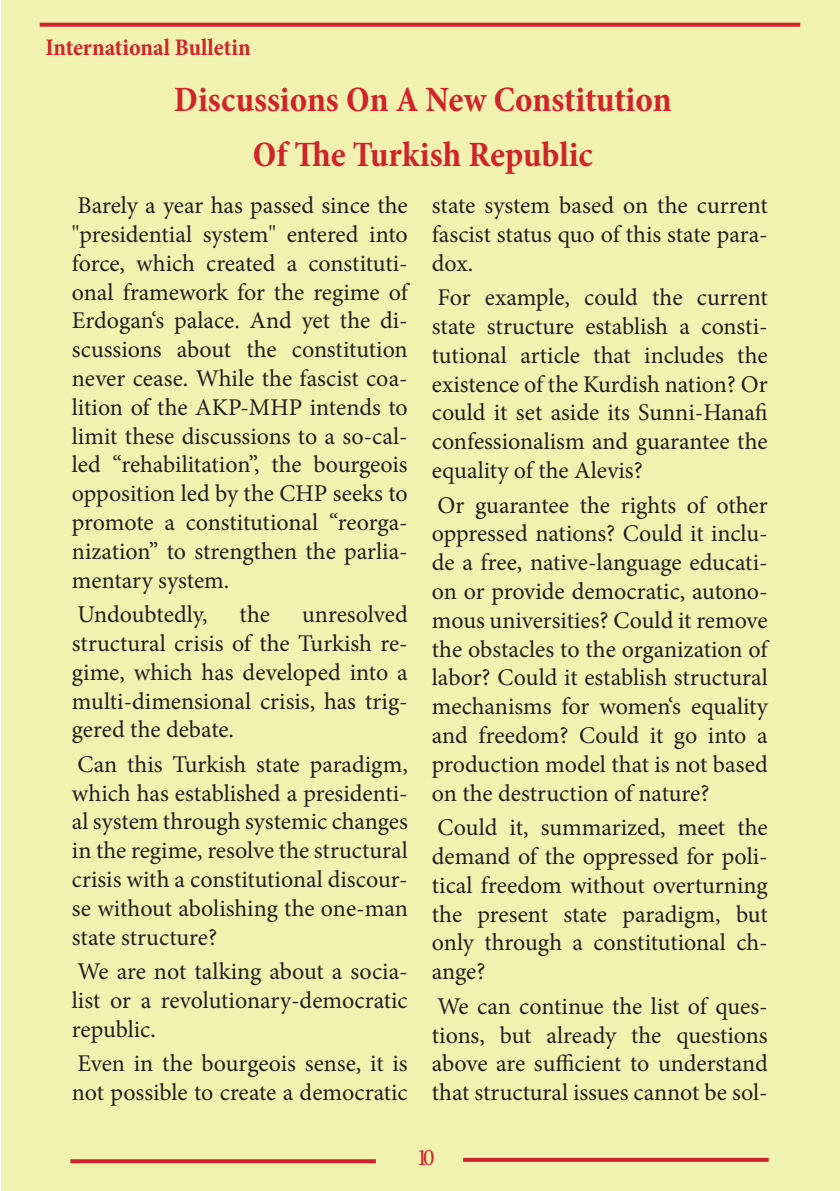
<style>
.page{position:relative;width:840px;height:1191px;background:#fff}
.page>*{position:absolute;margin:0;border:0;box-sizing:border-box;transform-origin:0 0}
.t1{font:700 condensed 36px "Minion Pro";letter-spacing:-.005em;color:#d1232a}
.t2{font:24px/28.8px "Minion Pro";color:#231f20;text-align:justify}
.t3{font:700 condensed 24px "Minion Pro";color:#d1232a}
.t4{font:24px "Minion Pro";color:#d1232a}
</style>
<div class="page">
<div style="left:1px;top:0;width:838px;height:1191px;background:#f1f2b0"></div>
<svg style="left:40px;top:23px;width:759px;height:4px;background:#d33334"></svg>
<svg style="left:70px;top:1159px;width:306px;height:4px"></svg>
<svg style="left:463px;top:1157px;width:305px;height:4px"></svg>
<p class="t3" style="left:45px;top:31px;width:207px">International Bulletin</p>
<p class="t1" style="left:174px;top:75px;width:499px">Discussions On A New Constitution</p>
<p class="t1" style="left:253px;top:129px;width:341px">Of The Turkish Republic</p>
<p class="t2" style="left:72px;top:191px;width:337px">Barely a year has passed since the "presidential system" entered into force, which created a constituti&shy;onal framework for the regime of Erdogan‘s palace. And yet the di&shy;scussions about the constitution never cease. While the fascist coa&shy;lition of the AKP-MHP intends to limit these discussions to a so-cal&shy;led “rehabilitation”, the bourgeois opposition led by the CHP seeks to promote a constitutional “reorga&shy;nization” to strengthen the parlia&shy;mentary system.</p>
<p class="t2" style="left:78px;top:600px;width:131px">Undoubtedly,</p>
<p class="t2" style="left:239px;top:600px;width:32px">the</p>
<p class="t2" style="left:431px;top:191px;width:337px">state system based on the current fascist status quo of this state para&shy;dox.</p>
<p class="t2" style="left:431px;top:283px;width:337px">For example, could the current state structure establish a consti&shy;tutional article that includes the existence of the Kurdish nation? Or could it set aside its Sunni-Hanafi confessionalism and guarantee the equality of the Alevis?</p>
<p class="t2" style="left:431px;top:490px;width:337px">Or guarantee the rights of other oppressed nations? Could it inclu&shy;de a free, native-language educati&shy;on or provide democratic, autono&shy;mous universities? Could it remove the obstacles to the organization of labor? Could it establish structural mechanisms for women‘s equality and freedom? Could it go into a production model that is not based on the destruction of nature?</p>
<p class="t2" style="left:431px;top:813px;width:337px">Could it, summarized, meet the demand of the oppressed for poli&shy;tical freedom without overturning the present state paradigm, but only through a constitutional ch&shy;ange?</p>
<p class="t2" style="left:431px;top:991px;width:337px">We can continue the list of ques&shy;tions, but already the questions above are sufficient to understand that structural issues cannot be sol-</p>
<p class="t2" style="left:72px;top:600px;width:337px;text-indent:230px">unresolved structural crisis of the Turkish re&shy;gime, which has developed into a multi-dimensional crisis, has trig&shy;gered the debate.</p>
<p class="t2" style="left:72px;top:750px;width:337px">Can this Turkish state paradigm, which has established a presidenti&shy;al system through systemic changes in the regime, resolve the structural crisis with a constitutional discour&shy;se without abolishing the one-man state structure?</p>
<p class="t2" style="left:72px;top:957px;width:337px">We are not talking about a socia&shy;list or a revolutionary-democratic republic.</p>
<p class="t2" style="left:72px;top:1049px;width:337px">Even in the bourgeois sense, it is not possible to create a democratic</p>
<p class="t4" style="left:416px;top:1141px;width:20px">10</p>
</div>
